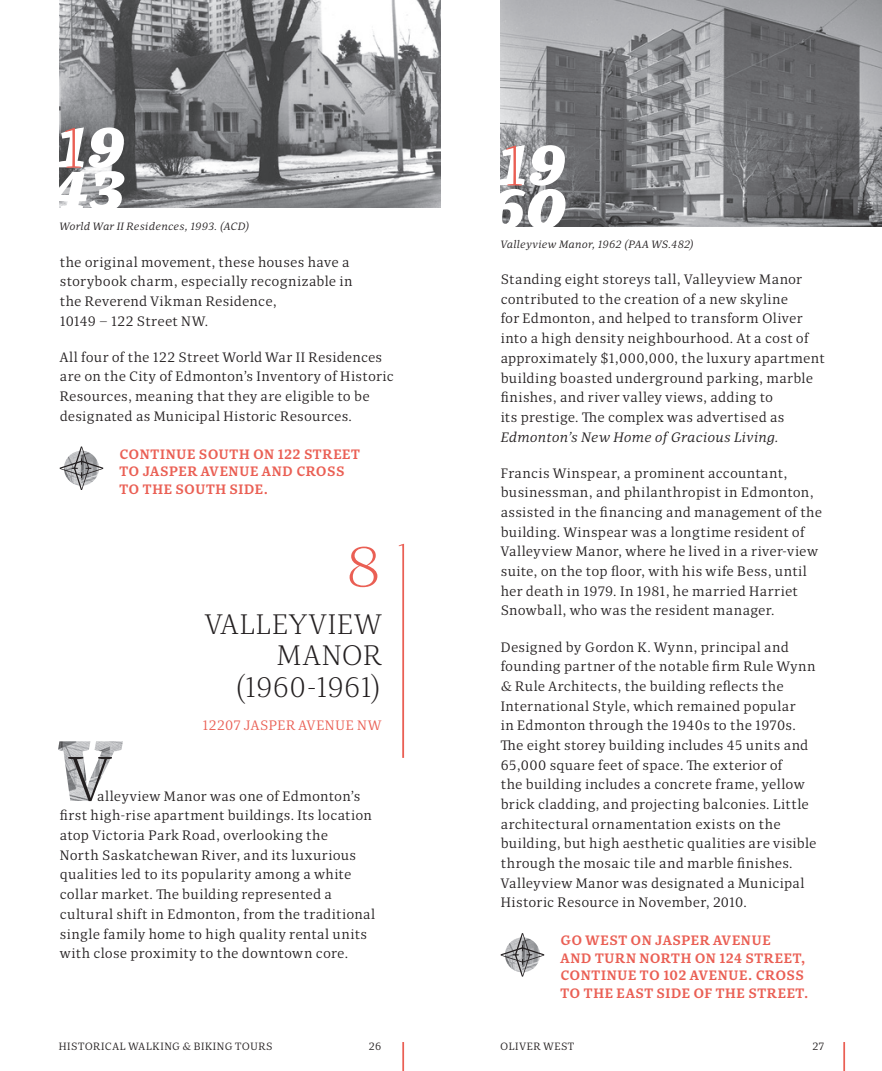
<style>
.page{position:relative;width:882px;height:1071px;background:#fff}
.page>*{position:absolute;margin:0;border:0;box-sizing:border-box;transform-origin:0 0}
.t1{font:100 86.98px "Quercus 10";color:#231f20}
.HEADING{font:italic 900 56px/43.4px "Quercus 10";color:#fff;scale:1.09 1}
.CHAPTER_TITLE{font:300 56px "Quercus 10";color:#ea5f54;scale:1.09 1}
.HEADING-2{font:300 28px/31.5px "Quercus 10";letter-spacing:.025em;color:#231f20;text-align:right}
.BODY{font:13.65px/19.6px "Quercus 10";letter-spacing:.025em;color:#231f20}
.BODY_INFO{font:500 13.65px/17.5px "Quercus 10";letter-spacing:.04em;color:#ea5f54}
.ADDRESS{font:13.65px "Quercus 10";letter-spacing:.035em;color:#ea5f54}
.BODY_SMALL{font:italic 10.5px "Quercus 10";letter-spacing:.03em;color:#231f20}
.t2{font:10.5px "Quercus 10";letter-spacing:.055em;color:#231f20}
.s1{font-weight:100;font-style:normal;color:#ea5f54}
.s2{font-style:italic}
</style>
<div class="page">
<img style="left:58px;top:741px;width:65px;height:60px">
<svg style="left:60px;top:447px;width:43px;height:43px"></svg>
<img style="left:60px;top:0;width:381px;height:207px">
<svg style="left:399px;top:544px;width:5px;height:214px"></svg>
<svg style="left:501px;top:933px;width:43px;height:44px"></svg>
<img style="left:501px;top:0;width:381px;height:227px">
<hr style="left:843px;top:1042px;width:2px;height:29px;background:#ea5f54">
<hr style="left:402px;top:1042px;width:2px;height:29px;background:#ea5f54">
<p class="HEADING" style="left:51px;top:128px;width:69px"><span class="s1">1</span>9<br>43</p>
<p class="BODY_SMALL" style="left:59px;top:220px;width:191px">World War II Residences, 1993. (ACD)</p>
<p class="BODY" style="left:60px;top:252px;width:294px">the original movement, these houses have a storybook charm, especially recognizable in the Reverend Vikman Residence,<br>10149 – 122 Street NW.</p>
<p class="BODY" style="left:60px;top:348px;width:335px">All four of the 122 Street World War II Residences are on the City of Edmonton’s Inventory of Historic Resources, meaning that they are eligible to be designated as Municipal Historic Resources.</p>
<p class="BODY_INFO" style="left:119px;top:445px;width:242px">CONTINUE SOUTH ON 122 STREET<br>TO JASPER AVENUE AND CROSS<br>TO THE SOUTH SIDE.</p>
<p class="CHAPTER_TITLE" style="left:346px;top:530px;width:34px">8</p>
<p class="HEADING-2" style="left:205px;top:609px;width:177px">VALLEYVIEW<br>MANOR (1960-1961)</p>
<p class="ADDRESS" style="left:203px;top:716px;width:180px">12207 JASPER AVENUE NW</p>
<p class="t1" style="left:69px;top:714px;width:44px">v</p>
<p class="BODY" style="left:60px;top:786px;width:317px;text-indent:37px">alleyview Manor was one of Edmonton’s first high-rise apartment buildings. Its location atop Victoria Park Road, overlooking the<br>North Saskatchewan River, and its luxurious qualities led to its popularity among a white collar market. The building represented a cultural shift in Edmonton, from the traditional single family home to high quality rental units with close proximity to the downtown core.</p>
<p class="HEADING" style="left:487px;top:145px;width:74px"><span class="s1">1</span>9<br>60</p>
<p class="BODY_SMALL" style="left:500px;top:238px;width:195px">Valleyview Manor, 1962 (PAA WS.482)</p>
<p class="BODY" style="left:501px;top:270px;width:325px">Standing eight storeys tall, Valleyview Manor contributed to the creation of a new skyline<br>for Edmonton, and helped to transform Oliver into a high density neighbourhood. At a cost of approximately $1,000,000, the luxury apartment building boasted underground parking, marble finishes, and river valley views, adding to<br>its prestige. The complex was advertised as <span class="s2">Edmonton’s New Home of Gracious Living.</span></p>
<p class="BODY" style="left:501px;top:463px;width:323px">Francis Winspear, a prominent accountant, businessman, and philanthropist in Edmonton, assisted in the financing and management of the building. Winspear was a longtime resident of Valleyview Manor, where he lived in a river-view suite, on the top floor, with his wife Bess, until her death in 1979. In 1981, he married Harriet Snowball, who was the resident manager.</p>
<p class="BODY" style="left:501px;top:637px;width:317px">Designed by Gordon K. Wynn, principal and founding partner of the notable firm Rule Wynn &amp; Rule Architects, the building reflects the International Style, which remained popular<br>in Edmonton through the 1940s to the 1970s.<br>The eight storey building includes 45 units and 65,000 square feet of space. The exterior of<br>the building includes a concrete frame, yellow brick cladding, and projecting balconies. Little architectural ornamentation exists on the building, but high aesthetic qualities are visible through the mosaic tile and marble finishes.<br>Valleyview Manor was designated a Municipal Historic Resource in November, 2010.</p>
<p class="BODY_INFO" style="left:560px;top:932px;width:249px">GO WEST ON JASPER AVENUE<br>AND TURN NORTH ON 124 STREET,<br>CONTINUE TO 102 AVENUE. CROSS<br>TO THE EAST SIDE OF THE STREET.</p>
<p class="t2" style="left:59px;top:1040px;width:215px">HISTORICAL WALKING &amp; BIKING TOURS</p>
<p class="t2" style="left:369px;top:1040px;width:14px">26</p>
<p class="t2" style="left:500px;top:1040px;width:76px">OLIVER WEST</p>
<p class="t2" style="left:812px;top:1040px;width:13px">27</p>
</div>
